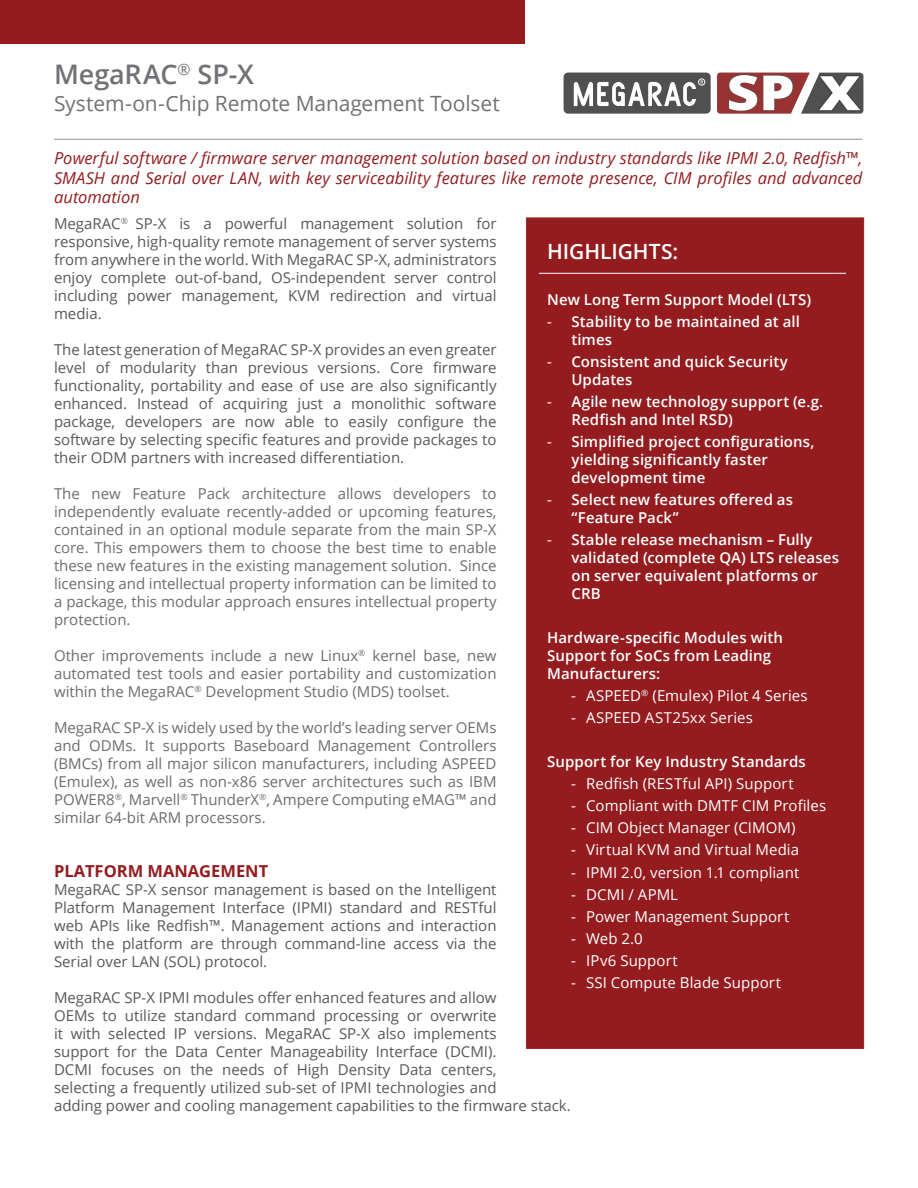
<style>
.page{position:relative;width:918px;height:1188px;background:#fff}
.page>*{position:absolute;margin:0;border:0;box-sizing:border-box;transform-origin:0 0}
.t1{font:600 27px "Open Sans";letter-spacing:-.005em;color:#717275}
.t2{font:21px "Open Sans";letter-spacing:-.005em;color:#717275}
.t3{font:600 21px "Open Sans";color:#fff}
.t4{font:italic 16.5px/19.8px "Open Sans";color:#941c1f;text-align:justify}
.t5{font:700 16.5px "Open Sans";color:#941c1f}
.BodyText{font:15px/18px "Open Sans";color:#57585a;text-align:justify}
.BodyText-2{font:15px/18px "Open Sans";color:#6c6d70;text-align:justify}
.t6{font:600 15px/18px "Open Sans";letter-spacing:.005em;color:#fff}
.t7{font:15px "Open Sans";letter-spacing:.005em;color:#fff}
.s1{font-style:normal}
.s2{font-weight:400}
</style>
<div class="page">
<div style="left:527px;top:218px;width:337px;height:830px;background:#941c1f"></div>
<hr style="left:539px;top:273px;width:307px;height:1px;background:#fff">
<hr style="left:54px;top:139px;width:808px;height:1px;background:#939598">
<div style="left:0;top:0;width:525px;height:43px;background:#941c1f"></div>
<div style="left:564px;top:73px;width:147px;height:41px;background:#505050;border-radius:4px"></div>
<img style="left:819px;top:72px;width:45px;height:40px">
<img style="left:708px;top:72px;width:102px;height:42px">
<svg style="left:574px;top:81px;width:129px;height:25px"></svg>
<div style="left:698px;top:79px;width:7px;height:6px;border:1px solid #fff;border-radius:50%"></div>
<svg style="left:717px;top:73px;width:146px;height:41px"></svg>
<p class="t1" style="left:54px;top:55px;width:201px">MegaRAC<sup>®</sup> SP-X</p>
<p class="t2" style="left:54px;top:89px;width:447px">System-on-Chip Remote Management Toolset</p>
<p class="t4" style="left:54px;top:147px;width:810px">Powerful software / firmware server management solution based on industry standards like IPMI 2.0, Redfish<span class="s1">™</span>, SMASH and Serial over LAN, with key serviceability features like remote presence, CIM profiles and advanced automation</p>
<p class="BodyText" style="left:54px;top:214px;width:444px">MegaRAC<sup>®</sup> SP-X is a powerful management solution for responsive, high-quality remote management of server systems from anywhere in the world. With MegaRAC SP-X, administrators enjoy complete out-of-band, OS-independent server control including power management, KVM redirection and virtual media.</p>
<p class="BodyText" style="left:54px;top:340px;width:444px">The latest generation of MegaRAC SP-X provides an even greater level of modularity than previous versions. Core firmware functionality, portability and ease of use are also significantly enhanced. Instead of acquiring just a monolithic software package, developers are now able to easily configure the software by selecting specific features and provide packages to their ODM partners with increased differentiation.</p>
<p class="BodyText-2" style="left:54px;top:484px;width:444px">The new Feature Pack architecture allows developers to independently evaluate recently-added or upcoming features, contained in an optional module separate from the main SP-X core. This empowers them to choose the best time to enable these new features in the existing management solution. Since licensing and intellectual property information can be limited to a package, this modular approach ensures intellectual property protection.</p>
<p class="BodyText-2" style="left:54px;top:646px;width:444px">Other improvements include a new Linux<sup>®</sup> kernel base, new automated test tools and easier portability and customization within the MegaRAC<sup>®</sup> Development Studio (MDS) toolset.</p>
<p class="BodyText-2" style="left:54px;top:718px;width:444px">MegaRAC SP-X is widely used by the world’s leading server OEMs and ODMs. It supports Baseboard Management Controllers (BMCs) from all major silicon manufacturers, including ASPEED (Emulex), as well as non-x86 server architectures such as IBM POWER8<sup>®</sup>, Marvell<sup>®</sup> ThunderX<sup>®</sup>, Ampere Computing eMAG™ and similar 64-bit ARM processors.</p>
<p class="t3" style="left:547px;top:237px;width:133px">HIGHLIGHTS:</p>
<p class="t6" style="left:547px;top:290px;width:266px">New Long Term Support Model (LTS)</p>
<p class="t6" style="left:571px;top:312px;width:230px;text-indent:-24px"><span class="s2">-</span> Stability to be maintained at all times</p>
<p class="t6" style="left:571px;top:352px;width:218px;text-indent:-24px"><span class="s2">-</span> Consistent and quick Security<br>Updates</p>
<p class="t6" style="left:571px;top:392px;width:253px;text-indent:-24px"><span class="s2">-</span> Agile new technology support (e.g.<br>Redfish and Intel RSD)</p>
<p class="t6" style="left:571px;top:432px;width:245px;text-indent:-24px"><span class="s2">-</span> Simplified project configurations, yielding significantly faster development time</p>
<p class="t6" style="left:571px;top:490px;width:223px;text-indent:-24px"><span class="s2">-</span> Select new features offered as “Feature Pack”</p>
<p class="t6" style="left:571px;top:530px;width:269px;text-indent:-24px"><span class="s2">-</span> Stable release mechanism – Fully validated (complete QA) LTS releases on server equivalent platforms or<br>CRB</p>
<p class="t6" style="left:547px;top:628px;width:237px">Hardware-specific Modules with<br>Support for SoCs from Leading<br>Manufacturers:</p>
<p class="t7" style="left:571px;top:685px;width:238px">- ASPEED<sup>®</sup> (Emulex) Pilot 4 Series</p>
<p class="t7" style="left:571px;top:707px;width:183px">- ASPEED AST25xx Series</p>
<p class="t6" style="left:547px;top:753px;width:260px">Support for Key Industry Standards</p>
<p class="t7" style="left:571px;top:774px;width:224px">- Redfish (RESTful API) Support</p>
<p class="t7" style="left:571px;top:796px;width:257px">- Compliant with DMTF CIM Profiles</p>
<p class="t7" style="left:571px;top:818px;width:226px">- CIM Object Manager (CIMOM)</p>
<p class="t7" style="left:571px;top:840px;width:229px">- Virtual KVM and Virtual Media</p>
<p class="t7" style="left:571px;top:862px;width:230px">- IPMI 2.0, version 1.1 compliant</p>
<p class="t7" style="left:571px;top:884px;width:108px">- DCMI / APML</p>
<p class="t7" style="left:571px;top:906px;width:220px">- Power Management Support</p>
<p class="t7" style="left:571px;top:928px;width:73px">- Web 2.0</p>
<p class="t7" style="left:571px;top:950px;width:108px">- IPv6 Support</p>
<p class="t7" style="left:571px;top:972px;width:211px">- SSI Compute Blade Support</p>
<p class="t5" style="left:54px;top:859px;width:216px">PLATFORM MANAGEMENT</p>
<p class="BodyText" style="left:54px;top:880px;width:444px">MegaRAC SP-X sensor management is based on the Intelligent Platform Management Interface (IPMI) standard and RESTful web APIs like Redfish™. Management actions and interaction with the platform are through command-line access via the Serial over LAN (SOL) protocol.</p>
<p class="BodyText" style="left:54px;top:988px;width:518px;text-align:left">MegaRAC SP-X IPMI modules offer enhanced features and allow<br>OEMs to utilize standard command processing or overwrite<br>it with selected IP versions. MegaRAC SP-X also implements<br>support for the Data Center Manageability Interface (DCMI).<br>DCMI focuses on the needs of High Density Data centers,<br>selecting a frequently utilized sub-set of IPMI technologies and<br>adding power and cooling management capabilities to the firmware stack.</p>
</div>
